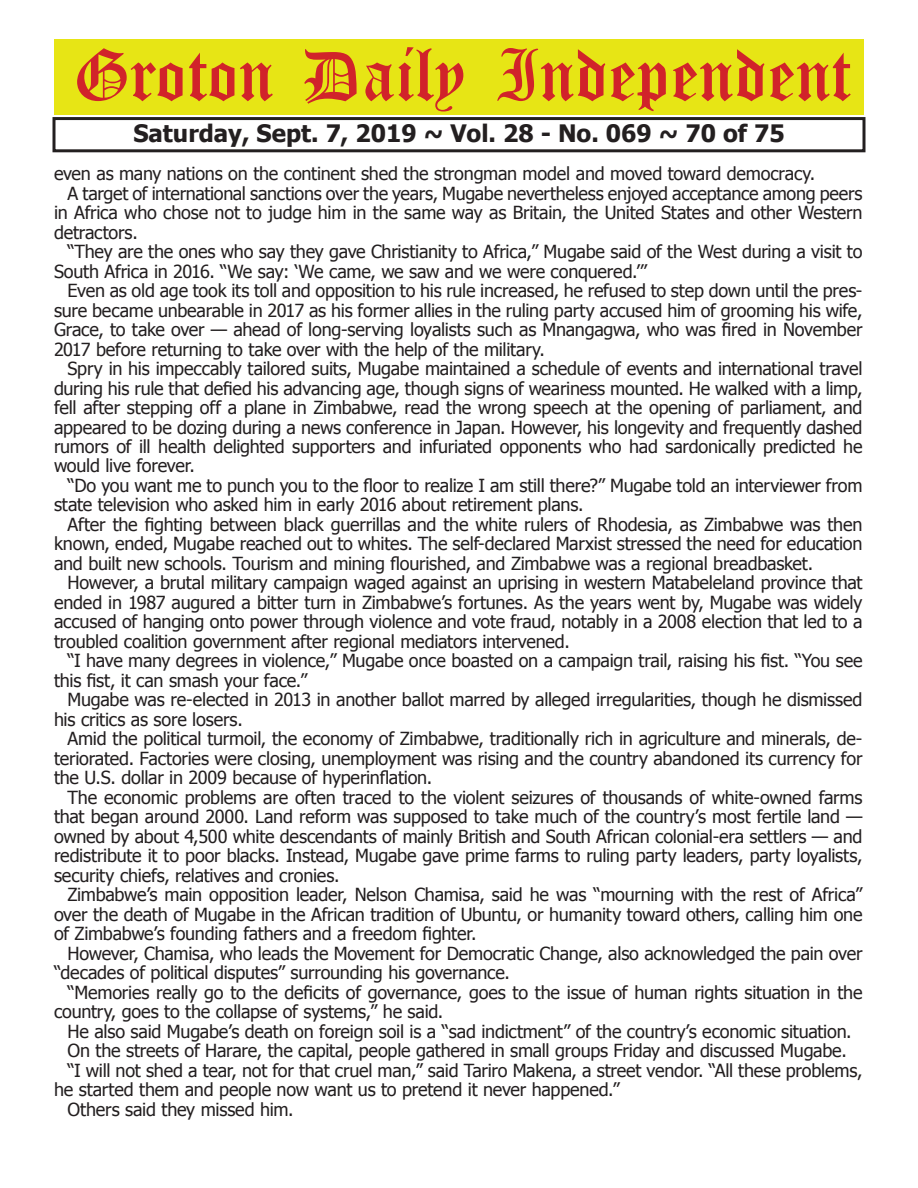
<style>
.page{position:relative;width:918px;height:1188px;background:#fff}
.page>*{position:absolute;margin:0;border:0;box-sizing:border-box;transform-origin:0 0}
.t1{font:54px "Old English Five";color:#d1232a}
.t2{font:700 24px "Tahoma";color:#231f20}
.t3{font:18px "Tahoma";letter-spacing:-.015em;color:#231f20}
</style>
<div class="page">
<div style="left:52px;top:117px;width:814px;height:35px;border:3px solid #231f20"></div>
<div style="left:54px;top:40px;width:810px;height:75px;background:#e7e515"></div>
<h1 class="t1" style="left:73px;top:50px;width:779px">Groton Daily Independent</h1>
<h2 class="t2" style="left:133px;top:116px;width:653px">Saturday, Sept. 7, 2019 ~ Vol. 28 - No. 069 ~ 70 of 75</h2>
<p class="t3" style="left:54px;top:161px;width:763px">even as many nations on the continent shed the strongman model and moved toward democracy.</p>
<p class="t3" style="left:68px;top:181px;width:797px">A target of international sanctions over the years, Mugabe nevertheless enjoyed acceptance among peers</p>
<p class="t3" style="left:54px;top:200px;width:810px">in Africa who chose not to judge him in the same way as Britain, the United States and other Western</p>
<p class="t3" style="left:54px;top:220px;width:85px">detractors.</p>
<p class="t3" style="left:68px;top:239px;width:796px">“They are the ones who say they gave Christianity to Africa,” Mugabe said of the West during a visit to</p>
<p class="t3" style="left:54px;top:259px;width:595px">South Africa in 2016. “We say: ‘We came, we saw and we were conquered.’”</p>
<p class="t3" style="left:68px;top:278px;width:796px">Even as old age took its toll and opposition to his rule increased, he refused to step down until the pres-</p>
<p class="t3" style="left:54px;top:298px;width:810px">sure became unbearable in 2017 as his former allies in the ruling party accused him of grooming his wife,</p>
<p class="t3" style="left:54px;top:317px;width:810px">Grace, to take over — ahead of long-serving loyalists such as Mnangagwa, who was fired in November</p>
<p class="t3" style="left:54px;top:337px;width:493px">2017 before returning to take over with the help of the military.</p>
<p class="t3" style="left:68px;top:356px;width:796px">Spry in his impeccably tailored suits, Mugabe maintained a schedule of events and international travel</p>
<p class="t3" style="left:54px;top:376px;width:810px">during his rule that defied his advancing age, though signs of weariness mounted. He walked with a limp,</p>
<p class="t3" style="left:54px;top:395px;width:810px">fell after stepping off a plane in Zimbabwe, read the wrong speech at the opening of parliament, and</p>
<p class="t3" style="left:54px;top:415px;width:810px">appeared to be dozing during a news conference in Japan. However, his longevity and frequently dashed</p>
<p class="t3" style="left:54px;top:434px;width:810px">rumors of ill health delighted supporters and infuriated opponents who had sardonically predicted he</p>
<p class="t3" style="left:54px;top:454px;width:142px">would live forever.</p>
<p class="t3" style="left:68px;top:473px;width:796px">“Do you want me to punch you to the floor to realize I am still there?” Mugabe told an interviewer from</p>
<p class="t3" style="left:54px;top:493px;width:531px">state television who asked him in early 2016 about retirement plans.</p>
<p class="t3" style="left:68px;top:512px;width:796px">After the fighting between black guerrillas and the white rulers of Rhodesia, as Zimbabwe was then</p>
<p class="t3" style="left:54px;top:532px;width:810px">known, ended, Mugabe reached out to whites. The self-declared Marxist stressed the need for education</p>
<p class="t3" style="left:54px;top:551px;width:761px">and built new schools. Tourism and mining flourished, and Zimbabwe was a regional breadbasket.</p>
<p class="t3" style="left:68px;top:571px;width:797px">However, a brutal military campaign waged against an uprising in western Matabeleland province that</p>
<p class="t3" style="left:54px;top:590px;width:810px">ended in 1987 augured a bitter turn in Zimbabwe’s fortunes. As the years went by, Mugabe was widely</p>
<p class="t3" style="left:54px;top:610px;width:810px">accused of hanging onto power through violence and vote fraud, notably in a 2008 election that led to a</p>
<p class="t3" style="left:54px;top:629px;width:517px">troubled coalition government after regional mediators intervened.</p>
<p class="t3" style="left:68px;top:649px;width:797px">“I have many degrees in violence,” Mugabe once boasted on a campaign trail, raising his fist. “You see</p>
<p class="t3" style="left:54px;top:668px;width:255px">this fist, it can smash your face.”</p>
<p class="t3" style="left:68px;top:688px;width:797px">Mugabe was re-elected in 2013 in another ballot marred by alleged irregularities, though he dismissed</p>
<p class="t3" style="left:54px;top:707px;width:190px">his critics as sore losers.</p>
<p class="t3" style="left:68px;top:727px;width:796px">Amid the political turmoil, the economy of Zimbabwe, traditionally rich in agriculture and minerals, de-</p>
<p class="t3" style="left:54px;top:746px;width:810px">teriorated. Factories were closing, unemployment was rising and the country abandoned its currency for</p>
<p class="t3" style="left:54px;top:766px;width:380px">the U.S. dollar in 2009 because of hyperinflation.</p>
<p class="t3" style="left:68px;top:785px;width:797px">The economic problems are often traced to the violent seizures of thousands of white-owned farms</p>
<p class="t3" style="left:54px;top:805px;width:810px">that began around 2000. Land reform was supposed to take much of the country’s most fertile land —</p>
<p class="t3" style="left:54px;top:824px;width:810px">owned by about 4,500 white descendants of mainly British and South African colonial-era settlers — and</p>
<p class="t3" style="left:54px;top:844px;width:810px">redistribute it to poor blacks. Instead, Mugabe gave prime farms to ruling party leaders, party loyalists,</p>
<p class="t3" style="left:54px;top:863px;width:287px">security chiefs, relatives and cronies.</p>
<p class="t3" style="left:68px;top:883px;width:797px">Zimbabwe’s main opposition leader, Nelson Chamisa, said he was “mourning with the rest of Africa”</p>
<p class="t3" style="left:54px;top:902px;width:810px">over the death of Mugabe in the African tradition of Ubuntu, or humanity toward others, calling him one</p>
<p class="t3" style="left:54px;top:922px;width:424px">of Zimbabwe’s founding fathers and a freedom fighter.</p>
<p class="t3" style="left:68px;top:941px;width:797px">However, Chamisa, who leads the Movement for Democratic Change, also acknowledged the pain over</p>
<p class="t3" style="left:54px;top:961px;width:457px">“decades of political disputes” surrounding his governance.</p>
<p class="t3" style="left:68px;top:980px;width:796px">“Memories really go to the deficits of governance, goes to the issue of human rights situation in the</p>
<p class="t3" style="left:54px;top:1000px;width:391px">country, goes to the collapse of systems,” he said.</p>
<p class="t3" style="left:68px;top:1019px;width:786px">He also said Mugabe’s death on foreign soil is a “sad indictment” of the country’s economic situation.</p>
<p class="t3" style="left:68px;top:1039px;width:781px">On the streets of Harare, the capital, people gathered in small groups Friday and discussed Mugabe.</p>
<p class="t3" style="left:68px;top:1058px;width:796px">“I will not shed a tear, not for that cruel man,” said Tariro Makena, a street vendor. “All these problems,</p>
<p class="t3" style="left:54px;top:1078px;width:567px">he started them and people now want us to pretend it never happened.”</p>
<p class="t3" style="left:68px;top:1097px;width:228px">Others said they missed him.</p>
</div>
